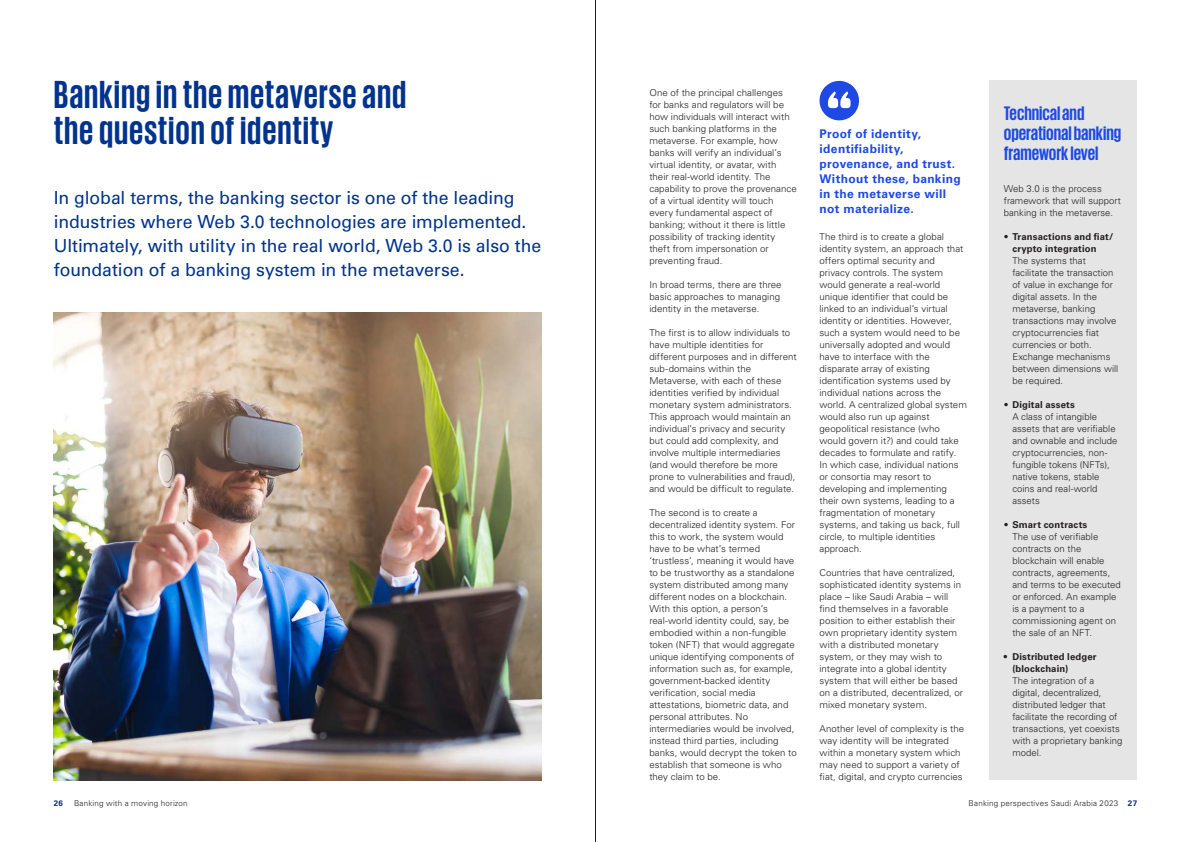
<style>
.page{position:relative;width:1191px;height:842px;background:#fff}
.page>*{position:absolute;margin:0;border:0;box-sizing:border-box;transform-origin:0 0}
.t1{font:700 40px/36px "KPMG";letter-spacing:.025em;color:#00338d;scale:.95 1}
.t2{font:700 20px/20px "KPMG";color:#1e49e2}
.t3{font:18px/24px "Univers LT Std";letter-spacing:-.005em;color:#00338d}
.t4{font:700 12px/15px "Univers LT Std";letter-spacing:.03em;color:#1e49e2}
.t5{font:300 9.5px/12px "Univers LT Std";color:#231f20}
.t6{font:700 9.5px/12px "Univers LT Std";letter-spacing:.015em;color:#231f20}
.t7{font:300 8px "Univers LT Std";letter-spacing:.025em;color:#231f20}
.t8{font:700 8px "Univers LT Std";color:#00338d}
.s1{font-weight:300}
.s2{font-weight:700}
.s3{font-weight:700;color:#00338d}
</style>
<div class="page">
<hr style="left:595px;top:0;width:1px;height:842px;background:#231f20">
<svg style="left:819px;top:80px;width:40px;height:41px"></svg>
<div style="left:989px;top:81px;width:148px;height:699px;background:#e5e5e5"></div>
<img style="left:54px;top:312px;width:487px;height:468px">
<h1 class="t1" style="left:54px;top:75px;width:372px">Banking in the metaverse and the question of identity</h1>
<h3 class="t3" style="left:54px;top:186px;width:489px">In global terms, the banking sector is one of the leading industries where Web 3.0 technologies are implemented.<br>Ultimately, with utility in the real world, Web 3.0 is also the foundation of a banking system in the metaverse.</h3>
<p class="t5" style="left:649px;top:87px;width:149px">One of the principal challenges for banks and regulators will be how individuals will interact with such banking platforms in the metaverse. For example, how banks will verify an individual’s virtual identity, or avatar, with their real-world identity. The capability to prove the provenance of a virtual identity will touch every fundamental aspect of banking; without it there is little possibility of tracking identity theft from impersonation or preventing fraud.</p>
<p class="t5" style="left:649px;top:279px;width:134px">In broad terms, there are three basic approaches to managing identity in the metaverse.</p>
<p class="t5" style="left:649px;top:327px;width:149px">The first is to allow individuals to have multiple identities for different purposes and in different sub-domains within the<br>Metaverse, with each of these identities verified by individual monetary system administrators.<br>This approach would maintain an individual’s privacy and security but could add complexity, and involve multiple intermediaries (and would therefore be more prone to vulnerabilities and fraud), and would be difficult to regulate.</p>
<p class="t5" style="left:649px;top:507px;width:149px">The second is to create a decentralized identity system. For this to work, the system would have to be what’s termed ‘trustless’, meaning it would have to be trustworthy as a standalone system distributed among many different nodes on a blockchain.<br>With this option, a person’s real-world identity could, say, be embodied within a non-fungible token (NFT) that would aggregate unique identifying components of information such as, for example, government-backed identity verification, social media attestations, biometric data, and personal attributes. No intermediaries would be involved, instead third parties, including banks, would decrypt the token to establish that someone is who they claim to be.</p>
<p class="t4" style="left:819px;top:126px;width:143px">Proof of identity, identifiability, provenance, and trust.<br>Without these, banking in the metaverse will not materialize.</p>
<p class="t5" style="left:819px;top:231px;width:149px">The third is to create a global identity system, an approach that offers optimal security and privacy controls. The system would generate a real-world unique identifier that could be linked to an individual’s virtual identity or identities. However, such a system would need to be universally adopted and would have to interface with the disparate array of existing identification systems used by individual nations across the world. A centralized global system would also run up against geopolitical resistance (who would govern it?) and could take decades to formulate and ratify.<br>In which case, individual nations or consortia may resort to developing and implementing their own systems, leading to a fragmentation of monetary systems, and taking us back, full circle, to multiple identities approach.</p>
<p class="t5" style="left:819px;top:567px;width:145px">Countries that have centralized, sophisticated identity systems in place – like Saudi Arabia – will find themselves in a favorable position to either establish their own proprietary identity system with a distributed monetary system, or they may wish to integrate into a global identity system that will either be based on a distributed, decentralized, or mixed monetary system.</p>
<p class="t5" style="left:819px;top:722px;width:146px">Another level of complexity is the way identity will be integrated within a monetary system which may need to support a variety of fiat, digital, and crypto currencies</p>
<h2 class="t2" style="left:1003px;top:103px;width:119px">Technical and operational banking framework level</h2>
<p class="t5" style="left:1003px;top:183px;width:119px">Web 3.0 is the process framework that will support banking in the metaverse.</p>
<p class="t6" style="left:1012px;top:231px;width:103px;text-indent:-9px"><span class="s1">•</span> Transactions and fiat/ crypto integration</p>
<p class="t5" style="left:1012px;top:255px;width:107px">The systems that facilitate the transaction of value in exchange for digital assets. In the metaverse, banking transactions may involve cryptocurrencies fiat currencies or both.<br>Exchange mechanisms between dimensions will be required.</p>
<p class="t5" style="left:1012px;top:399px;width:107px;text-indent:-9px">• <span class="s2">Digital assets<br></span>A class of intangible assets that are verifiable and ownable and include cryptocurrencies, non&shy;fungible tokens (NFTs), native tokens, stable coins and real-world assets</p>
<p class="t5" style="left:1012px;top:519px;width:110px;text-indent:-9px">• <span class="s2">Smart contracts<br></span>The use of verifiable contracts on the blockchain will enable contracts, agreements, and terms to be executed or enforced. An example is a payment to a commissioning agent on the sale of an NFT.</p>
<p class="t6" style="left:1012px;top:651px;width:86px;text-indent:-9px">• Distributed ledger (blockchain)</p>
<p class="t5" style="left:1012px;top:675px;width:112px">The integration of a digital, decentralized, distributed ledger that facilitate the recording of transactions, yet coexists with a proprietary banking model.</p>
<p class="t8" style="left:54px;top:798px;width:11px">26</p>
<p class="t7" style="left:74px;top:798px;width:115px">Banking with a moving horizon</p>
<p class="t7" style="left:968px;top:798px;width:170px">Banking perspectives Saudi Arabia 2023 <span class="s3">27</span></p>
</div>
